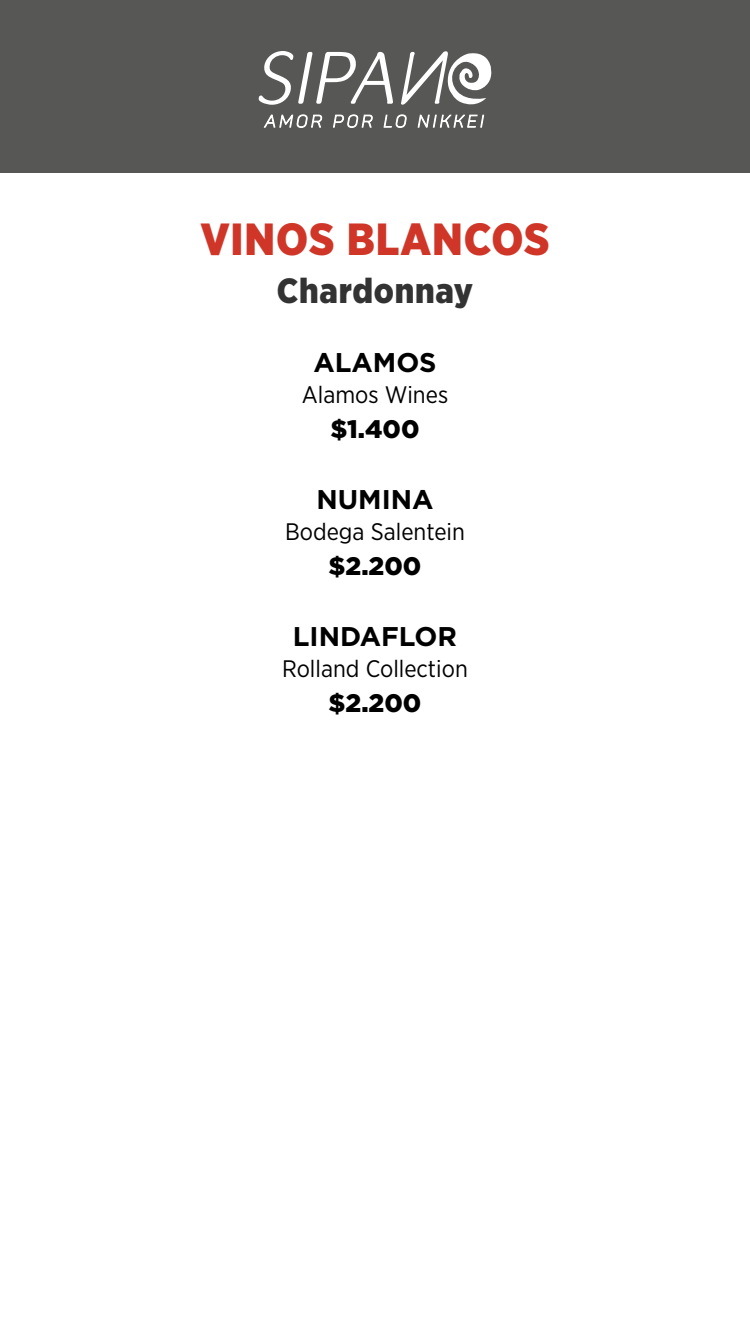
<style>
.page{position:relative;width:750px;height:1334px;background:#fff}
.page>*{position:absolute;margin:0;border:0;box-sizing:border-box;transform-origin:0 0}
.t1{font:900 45px "Gotham Narrow";letter-spacing:.02em;color:#cf3628}
.t2{font:900 35px "Gotham Narrow";letter-spacing:.02em;color:#333}
.t3{font:700 27px "Gotham";color:#000}
.t4{font:900 25.3px "Gotham";color:#000}
.t5{font:23.9px "Gotham Narrow";color:#000}
</style>
<div class="page">
<div style="left:0;top:0;width:750px;height:172px;background:#575756"></div>
<svg style="left:258px;top:51px;width:234px;height:77px"></svg>
<h1 class="t1" style="left:200px;top:209px;width:351px">VINOS BLANCOS</h1>
<h2 class="t2" style="left:277px;top:268px;width:198px">Chardonnay</h2>
<p class="t3" style="left:313px;top:344px;width:125px">ALAMOS</p>
<p class="t5" style="left:302px;top:380px;width:148px">Alamos Wines</p>
<p class="t4" style="left:330px;top:412px;width:91px">$1.400</p>
<p class="t3" style="left:316px;top:481px;width:117px">NUMINA</p>
<p class="t5" style="left:285px;top:517px;width:181px">Bodega Salentein</p>
<p class="t4" style="left:329px;top:549px;width:94px">$2.200</p>
<p class="t3" style="left:293px;top:618px;width:67px">LINDAFL</p>
<p class="t3" style="left:415px;top:618px;width:44px">OR</p>
<p class="t5" style="left:282px;top:654px;width:187px">Rolland Collection</p>
<p class="t4" style="left:329px;top:686px;width:94px">$2.200</p>
</div>
